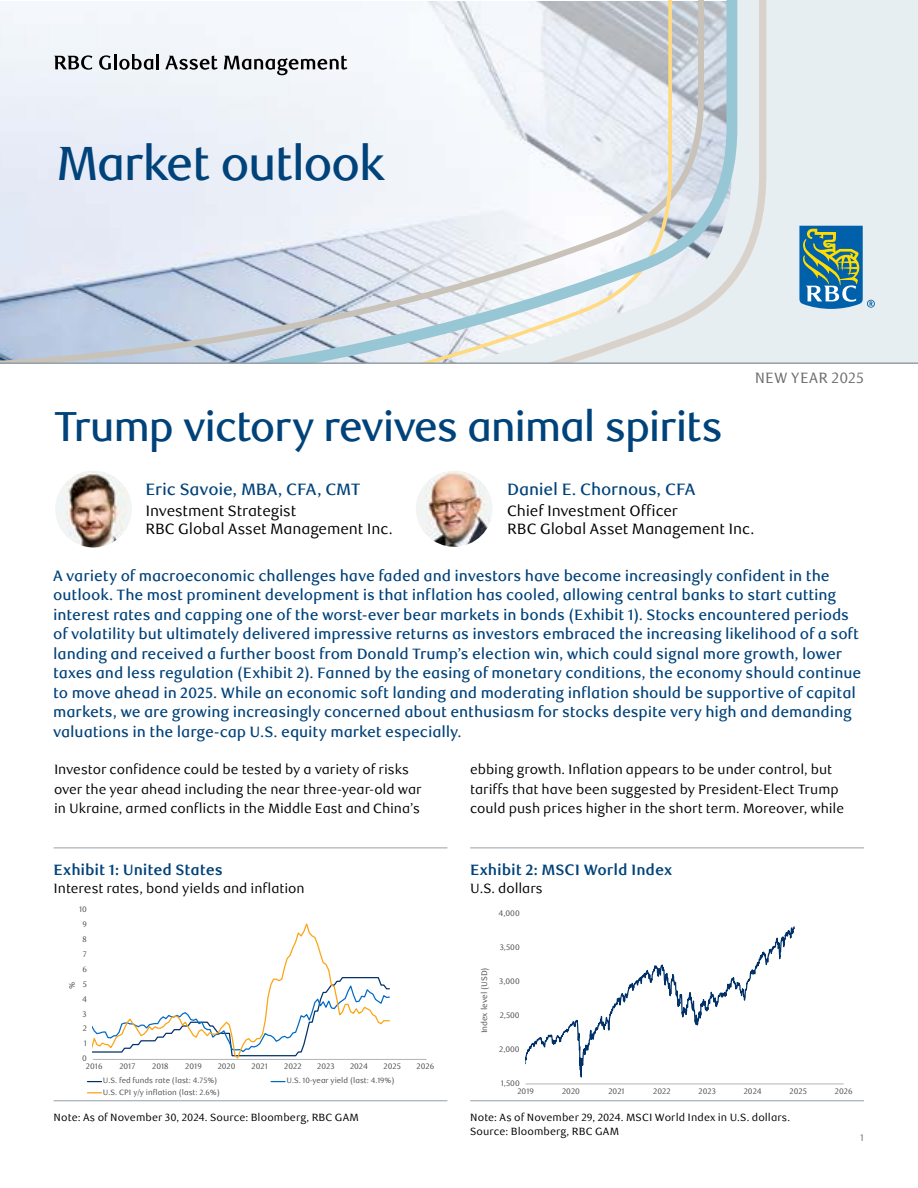
<style>
.page{position:relative;width:918px;height:1188px;background:#fff}
.page>*{position:absolute;margin:0;border:0;box-sizing:border-box;transform-origin:0 0}
.H1_Primary_Headline{font:500 48px "RBC Display";letter-spacing:-.02em;color:#00427a}
.H2_Secondary_Headline{font:500 42px "RBC Display";letter-spacing:-.02em;color:#00427a}
.P_Author_name__cover{font:500 16.5px "RBC Text";letter-spacing:-.01em;color:#00427a}
.P_Intro_text{font:500 15px/19.5px "RBC Text";letter-spacing:-.005em;color:#00427a}
.P_Author_s_title__cover{font:15px/18px "RBC Text";letter-spacing:-.01em;color:#000}
.H3_Chart_Table_Title_KL__below_subhead{font:700 15px "RBC Text";letter-spacing:-.005em;color:#00427a}
.Advisor_use_only{font:15px "RBC Text Cond";letter-spacing:.01em;color:#6d6e71}
.P_Body{font:13.5px/19.5px "RBC Text";letter-spacing:-.005em;color:#000}
.H3_Chart_Table_Title_KL__below_subhead-2{font:13.5px "RBC Text";color:#000}
.P_Chart_Footnotes_KL{font:10.5px/13.5px "RBC Text";letter-spacing:.01em;color:#000}
.t1{font:9.75px "RBC Text";color:#6d6e71}
.t2{font:8.1px "RBC Text";color:#4d4d4f}
.t3{font:7.65px "RBC Text";color:#4d4d4f}
</style>
<div class="page">
<img style="left:55px;top:471px;width:77px;height:76px;border-radius:38px">
<img style="left:416px;top:471px;width:77px;height:76px;border-radius:38px">
<hr style="left:54px;top:848px;width:393px;height:1px;background:#95a0a9">
<hr style="left:54px;top:1100px;width:393px;height:1px;background:#95a0a9">
<hr style="left:470px;top:848px;width:394px;height:1px;background:#95a0a9">
<hr style="left:470px;top:1100px;width:394px;height:1px;background:#95a0a9">
<div style="left:0;top:0;width:918px;height:364px;background:#e7eef1"></div>
<svg style="left:737px;top:0;width:29px;height:278px"></svg>
<svg style="left:0;top:0;width:737px;height:362px"></svg>
<svg style="left:799px;top:226px;width:76px;height:83px"></svg>
<hr style="left:0;top:362px;width:918px;height:2px;background:#95a0a9">
<svg style="left:54px;top:55px;width:38px;height:15px"></svg>
<svg style="left:99px;top:55px;width:12px;height:15px"></svg>
<hr style="left:114px;top:54px;width:3px;height:15px;background:#000">
<svg style="left:119px;top:54px;width:34px;height:16px"></svg>
<hr style="left:156px;top:54px;width:3px;height:15px;background:#000">
<svg style="left:165px;top:56px;width:53px;height:14px"></svg>
<svg style="left:224px;top:56px;width:123px;height:19px"></svg>
<hr style="left:93px;top:1059px;width:334px;height:1px;background:#b1b4b6">
<svg style="left:93px;top:923px;width:297px;height:136px"></svg>
<svg style="left:88px;top:1081px;width:14px;height:1px"></svg>
<svg style="left:271px;top:1081px;width:14px;height:1px"></svg>
<svg style="left:88px;top:1092px;width:14px;height:1px"></svg>
<hr style="left:526px;top:1084px;width:318px;height:1px;background:#b1b4b6">
<svg style="left:526px;top:926px;width:269px;height:158px"></svg>
<h1 class="H1_Primary_Headline" style="left:57px;top:136px;width:329px">Market outlook</h1>
<h2 class="H2_Secondary_Headline" style="left:54px;top:402px;width:670px">Trump victory revives animal spirits</h2>
<p class="Advisor_use_only" style="left:755px;top:369px;width:111px">NEW YEAR 2025</p>
<p class="P_Author_name__cover" style="left:507px;top:480px;width:190px">Daniel E. Chornous, CFA</p>
<p class="P_Author_s_title__cover" style="left:507px;top:503px;width:249px">Chief Investment Officer<br>RBC Global Asset Management Inc.</p>
<p class="P_Intro_text" style="left:53px;top:566px;width:810px">A variety of macroeconomic challenges have faded and investors have become increasingly confident in the outlook. The most prominent development is that inflation has cooled, allowing central banks to start cutting interest rates and capping one of the worst-ever bear markets in bonds (Exhibit 1). Stocks encountered periods of volatility but ultimately delivered impressive returns as investors embraced the increasing likelihood of a soft landing and received a further boost from Donald Trump’s election win, which could signal more growth, lower taxes and less regulation (Exhibit 2). Fanned by the easing of monetary conditions, the economy should continue to move ahead in 2025. While an economic soft landing and moderating inflation should be supportive of capital markets, we are growing increasingly concerned about enthusiasm for stocks despite very high and demanding valuations in the large-cap U.S. equity market especially.</p>
<p class="P_Body" style="left:54px;top:760px;width:369px">Investor confidence could be tested by a variety of risks over the year ahead including the near three-year-old war in Ukraine, armed conflicts in the Middle East and China’s</p>
<p class="P_Body" style="left:470px;top:760px;width:376px">ebbing growth. Inflation appears to be under control, but tariffs that have been suggested by President-Elect Trump could push prices higher in the short term. Moreover, while</p>
<p class="P_Author_name__cover" style="left:145px;top:480px;width:217px">Eric Savoie, MBA, CFA, CMT</p>
<p class="P_Author_s_title__cover" style="left:145px;top:503px;width:249px">Investment Strategist<br>RBC Global Asset Management Inc.</p>
<h3 class="H3_Chart_Table_Title_KL__below_subhead" style="left:54px;top:861px;width:171px">Exhibit 1: United States</h3>
<h3 class="H3_Chart_Table_Title_KL__below_subhead-2" style="left:54px;top:881px;width:253px">Interest rates, bond yields and inflation</h3>
<p class="t2" style="left:79px;top:905px;width:9px">10</p>
<p class="t2" style="left:82px;top:920px;width:6px">9</p>
<p class="t2" style="left:83px;top:935px;width:6px">8</p>
<p class="t2" style="left:83px;top:950px;width:6px">7</p>
<p class="t2" style="left:67px;top:989px;width:9px;rotate:-90deg">%</p>
<p class="t2" style="left:82px;top:964px;width:6px">6</p>
<p class="t2" style="left:83px;top:979px;width:6px">5</p>
<p class="t2" style="left:82px;top:994px;width:6px">4</p>
<p class="t2" style="left:83px;top:1009px;width:6px">3</p>
<p class="t2" style="left:83px;top:1024px;width:6px">2</p>
<p class="t2" style="left:84px;top:1039px;width:5px">1</p>
<p class="t2" style="left:82px;top:1054px;width:6px">0</p>
<p class="t2" style="left:86px;top:1062px;width:18px">2016</p>
<p class="t2" style="left:119px;top:1062px;width:18px">2017</p>
<p class="t2" style="left:152px;top:1062px;width:18px">2018</p>
<p class="t2" style="left:185px;top:1062px;width:18px">2019</p>
<p class="t2" style="left:218px;top:1062px;width:19px">2020</p>
<p class="t2" style="left:252px;top:1062px;width:18px">2021</p>
<p class="t2" style="left:284px;top:1062px;width:19px">2022</p>
<p class="t2" style="left:317px;top:1062px;width:19px">2023</p>
<p class="t2" style="left:350px;top:1062px;width:20px">2024</p>
<p class="t2" style="left:383px;top:1062px;width:19px">2025</p>
<p class="t2" style="left:416px;top:1062px;width:19px">2026</p>
<p class="t3" style="left:103px;top:1076px;width:116px">U.S. fed funds rate (last: 4.75%)</p>
<p class="t3" style="left:287px;top:1076px;width:110px">U.S. 10-year yield (last: 4.19%)</p>
<p class="t3" style="left:103px;top:1087px;width:118px">U.S. CPI y/y inflation (last: 2.6%)</p>
<p class="P_Chart_Footnotes_KL" style="left:54px;top:1111px;width:307px">Note: As of November 30, 2024. Source: Bloomberg, RBC GAM</p>
<h3 class="H3_Chart_Table_Title_KL__below_subhead" style="left:470px;top:861px;width:204px">Exhibit 2: MSCI World Index</h3>
<h3 class="H3_Chart_Table_Title_KL__below_subhead-2" style="left:470px;top:881px;width:74px">U.S. dollars</h3>
<p class="t2" style="left:499px;top:908px;width:23px">4,000</p>
<p class="t2" style="left:480px;top:1033px;width:68px;rotate:-90deg">Index level (USD)</p>
<p class="t2" style="left:500px;top:942px;width:22px">3,500</p>
<p class="t2" style="left:499px;top:976px;width:22px">3,000</p>
<p class="t2" style="left:500px;top:1010px;width:21px">2,500</p>
<p class="t2" style="left:499px;top:1044px;width:22px">2,000</p>
<p class="t2" style="left:501px;top:1078px;width:20px">1,500</p>
<p class="t2" style="left:517px;top:1086px;width:18px">2019</p>
<p class="t2" style="left:562px;top:1086px;width:19px">2020</p>
<p class="t2" style="left:608px;top:1086px;width:18px">2021</p>
<p class="t2" style="left:653px;top:1086px;width:19px">2022</p>
<p class="t2" style="left:699px;top:1086px;width:19px">2023</p>
<p class="t2" style="left:744px;top:1086px;width:20px">2024</p>
<p class="t2" style="left:790px;top:1086px;width:19px">2025</p>
<p class="t2" style="left:835px;top:1086px;width:19px">2026</p>
<p class="P_Chart_Footnotes_KL" style="left:470px;top:1111px;width:321px">Note: As of November 29, 2024. MSCI World Index in U.S. dollars.<br>Source: Bloomberg, RBC GAM</p>
<p class="t1" style="left:860px;top:1132px;width:5px">1</p>
</div>
